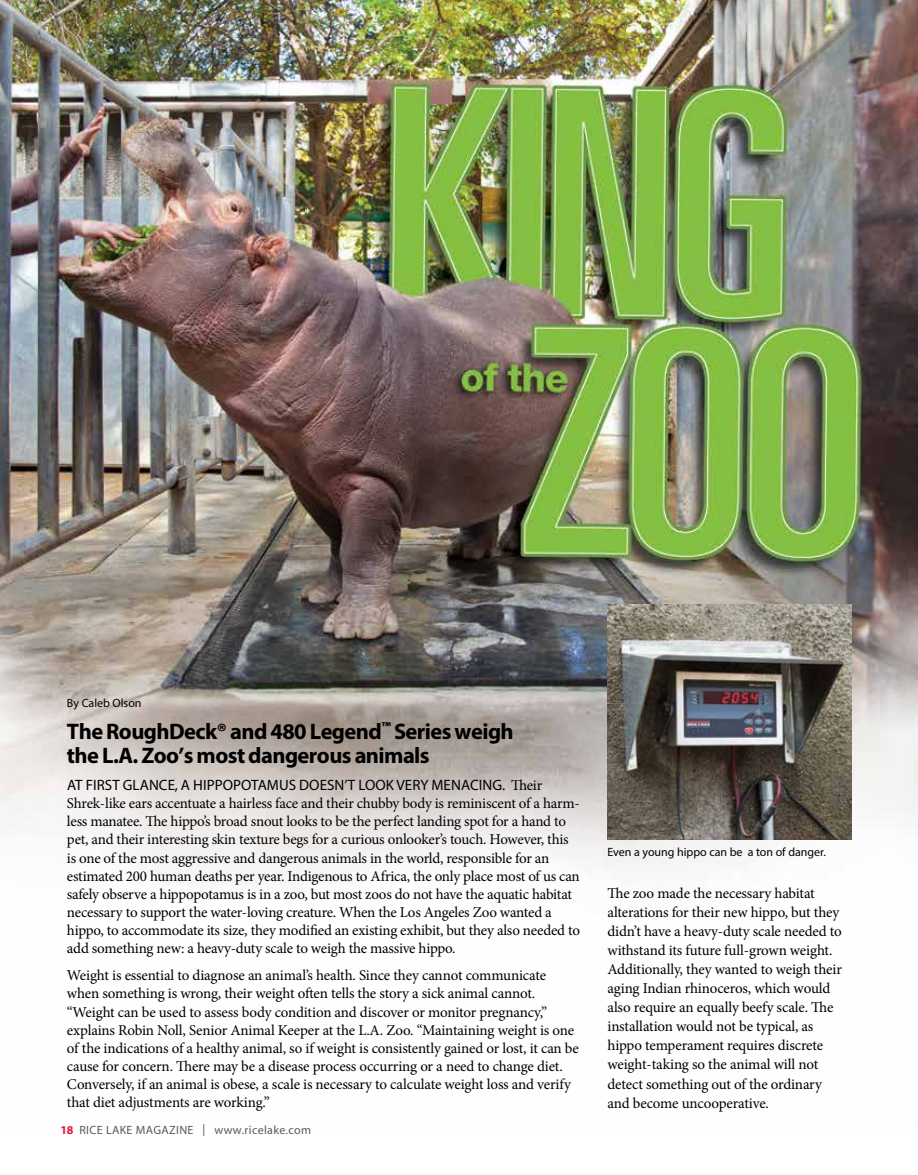
<style>
.page{position:relative;width:918px;height:1175px;background:#fff}
.page>*{position:absolute;margin:0;border:0;box-sizing:border-box;transform-origin:0 0}
.t1{font:700 22.5px/24.2px "Myriad Pro";letter-spacing:-.025em;color:#000}
.t2{font:15px/18.1px "Minion Pro";letter-spacing:-.015em;color:#000}
.t3{font:15px "Myriad Pro";letter-spacing:.005em;color:#000}
.t4{font:12px "Myriad";letter-spacing:.03em;color:#58595b}
.t5{font:12px "Myriad Pro";color:#000}
.t6{font:12px "Myriad";color:#000}
.s1{font-family:"Minion Pro"}
.s2{font-family:"Myriad Pro";font-weight:700;color:#e31837}
</style>
<div class="page">
<img style="left:0;top:0;width:918px;height:867px">
<img style="left:608px;top:604px;width:243px;height:235px">
<p class="t6" style="left:67px;top:697px;width:76px">By Caleb Olson</p>
<h1 class="t1" style="left:67px;top:718px;width:448px">The RoughDeck® and 480 Legend<sup>™</sup> Series weigh the L.A. Zoo’s most dangerous animals</h1>
<p class="t3" style="left:67px;top:775px;width:477px">AT FIRST GLANCE, A HIPPOPOTAMUS DOESN’T LOOK VERY MENACING. <span class="s1">Their</span></p>
<p class="t2" style="left:67px;top:794px;width:515px">Shrek-like ears accentuate a hairless face and their chubby body is reminiscent of a harm&shy;less manatee. The hippo’s broad snout looks to be the perfect landing spot for a hand to pet, and their interesting skin texture begs for a curious onlooker’s touch. However, this is one of the most aggressive and dangerous animals in the world, responsible for an estimated 200 human deaths per year. Indigenous to Africa, the only place most of us can safely observe a hippopotamus is in a zoo, but most zoos do not have the aquatic habitat necessary to support the water-loving creature. When the Los Angeles Zoo wanted a hippo, to accommodate its size, they modified an existing exhibit, but they also needed to add something new: a heavy-duty scale to weigh the massive hippo.</p>
<p class="t2" style="left:67px;top:966px;width:513px">Weight is essential to diagnose an animal’s health. Since they cannot communicate when something is wrong, their weight often tells the story a sick animal cannot. “Weight can be used to assess body condition and discover or monitor pregnancy,” explains Robin Noll, Senior Animal Keeper at the L.A. Zoo. “Maintaining weight is one of the indications of a healthy animal, so if weight is consistently gained or lost, it can be cause for concern. There may be a disease process occurring or a need to change diet.<br>Conversely, if an animal is obese, a scale is necessary to calculate weight loss and verify that diet adjustments are working.”</p>
<p class="t4" style="left:60px;top:1124px;width:252px"><span class="s2">18</span> RICE LAKE MAGAZINE | www.ricelake.com</p>
<p class="t5" style="left:608px;top:844px;width:220px">Even a young hippo can be a ton of danger.</p>
<p class="t2" style="left:607px;top:884px;width:236px;line-height:19px">The zoo made the necessary habitat alterations for their new hippo, but they didn’t have a heavy-duty scale needed to withstand its future full-grown weight.<br>Additionally, they wanted to weigh their aging Indian rhinoceros, which would also require an equally beefy scale. The installation would not be typical, as hippo temperament requires discrete weight-taking so the animal will not detect something out of the ordinary and become uncooperative.</p>
</div>
